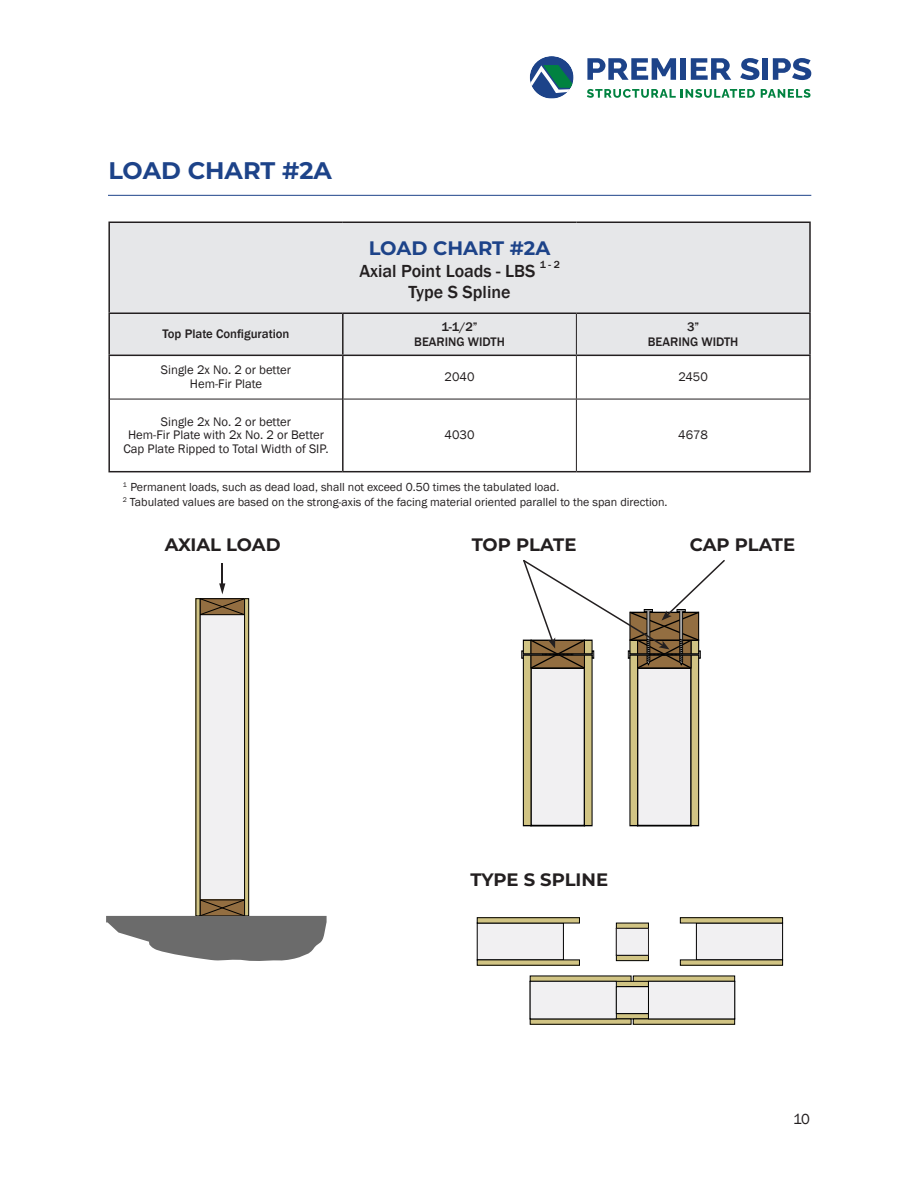
<style>
.page{position:relative;width:918px;height:1188px;background:#fff}
.page>*{position:absolute;margin:0;border:0;box-sizing:border-box;transform-origin:0 0}
.PBS_Text{font:700 24px "Montserrat";color:#1d4389}
.t1{font:700 19.5px "Montserrat";color:#1d4389}
.Detail_head{font:700 18px "Montserrat";letter-spacing:-.005em;color:#231f20}
.t2{font:500 18px "Franklin Gothic";color:#231f20}
.t3{font:15px "Franklin Gothic";color:#231f20}
.CELL{font:12.75px/13.5px "Franklin Gothic";color:#231f20;text-align:center}
.CELL_header{font:500 12.75px/15.3px "Franklin Gothic";color:#231f20;text-align:center}
.PBS_Text-2{font:12px "Franklin Gothic";color:#231f20}
.t4{font:500 10.5px "Franklin Gothic";color:#231f20}
</style>
<div class="page">
<hr style="left:108px;top:195px;width:703px;height:1px;background:#1d4389">
<div style="left:110px;top:223px;width:699px;height:132px;background:#e6e7e9"></div>
<hr style="left:576px;top:356px;width:1px;height:43px;background:#231f20">
<hr style="left:576px;top:399px;width:1px;height:72px;background:#231f20">
<hr style="left:110px;top:399px;width:232px;height:1px;background:#231f20">
<hr style="left:344px;top:399px;width:232px;height:1px;background:#231f20">
<hr style="left:576px;top:399px;width:233px;height:1px;background:#231f20">
<hr style="left:576px;top:314px;width:1px;height:41px;background:#231f20">
<hr style="left:108px;top:355px;width:235px;height:1px;background:#231f20">
<hr style="left:343px;top:355px;width:233px;height:1px;background:#231f20">
<hr style="left:576px;top:355px;width:235px;height:1px;background:#231f20">
<hr style="left:342px;top:314px;width:2px;height:41px;background:#231f20">
<hr style="left:342px;top:356px;width:2px;height:43px;background:#231f20">
<hr style="left:342px;top:399px;width:2px;height:72px;background:#231f20">
<hr style="left:108px;top:313px;width:235px;height:1px;background:#231f20">
<hr style="left:343px;top:313px;width:233px;height:1px;background:#231f20">
<hr style="left:576px;top:313px;width:235px;height:1px;background:#231f20">
<hr style="left:108px;top:222px;width:235px;height:1px;background:#231f20">
<hr style="left:108px;top:223px;width:2px;height:90px;background:#231f20">
<hr style="left:343px;top:222px;width:233px;height:1px;background:#231f20">
<hr style="left:576px;top:222px;width:235px;height:1px;background:#231f20">
<hr style="left:809px;top:223px;width:2px;height:90px;background:#231f20">
<hr style="left:108px;top:314px;width:2px;height:41px;background:#231f20">
<hr style="left:809px;top:314px;width:2px;height:41px;background:#231f20">
<hr style="left:108px;top:356px;width:2px;height:43px;background:#231f20">
<hr style="left:809px;top:356px;width:2px;height:43px;background:#231f20">
<hr style="left:108px;top:399px;width:2px;height:72px;background:#231f20">
<hr style="left:809px;top:399px;width:2px;height:72px;background:#231f20">
<hr style="left:108px;top:471px;width:235px;height:1px;background:#231f20">
<hr style="left:343px;top:471px;width:233px;height:1px;background:#231f20">
<hr style="left:576px;top:471px;width:235px;height:1px;background:#231f20">
<div style="left:200px;top:602px;width:45px;height:314px;background:#f1f0f2"></div>
<div style="left:200px;top:601px;width:45px;height:315px;border:1px solid #231f20"></div>
<svg style="left:200px;top:564px;width:44px;height:52px"></svg>
<hr style="left:245px;top:599px;width:4px;height:317px;background:#d1c484">
<div style="left:244px;top:598px;width:5px;height:318px;border:1px solid #000"></div>
<svg style="left:106px;top:899px;width:221px;height:62px"></svg>
<div style="left:531px;top:668px;width:53px;height:158px;background:#f1f0f2"></div>
<div style="left:523px;top:640px;width:8px;height:186px;background:#d1c484"></div>
<div style="left:523px;top:640px;width:9px;height:186px;border:1px solid #000"></div>
<div style="left:584px;top:640px;width:8px;height:186px;background:#d1c484"></div>
<div style="left:584px;top:640px;width:9px;height:186px;border:1px solid #000"></div>
<div style="left:638px;top:668px;width:53px;height:158px;background:#f1f0f2"></div>
<div style="left:630px;top:640px;width:8px;height:186px;background:#d1c484"></div>
<div style="left:629px;top:640px;width:9px;height:186px;border:1px solid #000"></div>
<div style="left:691px;top:640px;width:8px;height:186px;background:#d1c484"></div>
<div style="left:690px;top:640px;width:9px;height:186px;border:1px solid #000"></div>
<div style="left:616px;top:923px;width:32px;height:5px;background:#d1c484"></div>
<div style="left:616px;top:955px;width:32px;height:6px;background:#d1c484"></div>
<div style="left:616px;top:955px;width:33px;height:6px;border:1px solid #000"></div>
<div style="left:477px;top:923px;width:86px;height:37px;background:#f1f0f2"></div>
<div style="left:477px;top:918px;width:102px;height:5px;background:#d1c484"></div>
<div style="left:477px;top:917px;width:103px;height:7px;border:1px solid #000"></div>
<div style="left:477px;top:960px;width:102px;height:5px;background:#d1c484"></div>
<div style="left:477px;top:959px;width:103px;height:7px;border:1px solid #000"></div>
<div style="left:696px;top:923px;width:87px;height:37px;background:#f1f0f2"></div>
<div style="left:696px;top:923px;width:87px;height:37px;border:1px solid #000"></div>
<div style="left:680px;top:960px;width:103px;height:5px;background:#d1c484"></div>
<div style="left:680px;top:959px;width:103px;height:7px;border:1px solid #000"></div>
<div style="left:680px;top:918px;width:103px;height:5px;background:#d1c484"></div>
<div style="left:680px;top:917px;width:103px;height:7px;border:1px solid #000"></div>
<div style="left:616px;top:928px;width:32px;height:27px;background:#f1f0f2"></div>
<div style="left:616px;top:928px;width:33px;height:28px;border:1px solid #231f20"></div>
<div style="left:616px;top:981px;width:32px;height:6px;background:#d1c484"></div>
<div style="left:616px;top:1014px;width:32px;height:5px;background:#d1c484"></div>
<div style="left:530px;top:976px;width:101px;height:5px;background:#d1c484"></div>
<div style="left:530px;top:1019px;width:101px;height:5px;background:#d1c484"></div>
<div style="left:530px;top:1018px;width:102px;height:7px;border:1px solid #000"></div>
<div style="left:633px;top:1019px;width:102px;height:5px;background:#d1c484"></div>
<div style="left:633px;top:1018px;width:102px;height:7px;border:1px solid #000"></div>
<div style="left:633px;top:976px;width:102px;height:5px;background:#d1c484"></div>
<div style="left:530px;top:981px;width:86px;height:38px;background:#f1f0f2"></div>
<div style="left:530px;top:981px;width:87px;height:38px;border:1px solid #000"></div>
<div style="left:616px;top:987px;width:32px;height:27px;background:#f1f0f2"></div>
<div style="left:616px;top:986px;width:33px;height:28px;border:1px solid #000"></div>
<div style="left:648px;top:981px;width:87px;height:38px;background:#f1f0f2"></div>
<div style="left:648px;top:981px;width:87px;height:38px;border:1px solid #000"></div>
<svg style="left:521px;top:560px;width:204px;height:110px"></svg>
<svg style="left:587px;top:58px;width:89px;height:22px"></svg>
<div style="left:681px;top:58px;width:5px;height:22px;background:#1d4389"></div>
<svg style="left:691px;top:58px;width:40px;height:22px"></svg>
<svg style="left:740px;top:58px;width:19px;height:22px"></svg>
<div style="left:763px;top:58px;width:5px;height:22px;background:#1d4389"></div>
<svg style="left:773px;top:58px;width:38px;height:22px"></svg>
<svg style="left:587px;top:89px;width:168px;height:9px"></svg>
<svg style="left:761px;top:89px;width:49px;height:9px"></svg>
<svg style="left:530px;top:56px;width:44px;height:43px"></svg>
<p class="PBS_Text" style="left:108px;top:153px;width:225px">LOAD CHART #2A</p>
<p class="t1" style="left:369px;top:234px;width:183px">LOAD CHART #2A</p>
<p class="t2" style="left:359px;top:260px;width:177px">Axial Point Loads - LBS</p>
<p class="t4" style="left:540px;top:258px;width:22px">1 - 2</p>
<p class="t2" style="left:409px;top:281px;width:104px">Type S Spline</p>
<p class="CELL_header" style="left:162px;top:326px;width:129px">Top Plate Configuration</p>
<p class="CELL_header" style="left:414px;top:319px;width:92px">1-1/2”<br>BEARING WIDTH</p>
<p class="CELL_header" style="left:648px;top:319px;width:92px">3”<br>BEARING WIDTH</p>
<p class="CELL" style="left:161px;top:364px;width:132px">Single 2x No. 2 or better<br>Hem-Fir Plate</p>
<p class="CELL" style="left:445px;top:370px;width:31px">2040</p>
<p class="CELL" style="left:679px;top:370px;width:31px">2450</p>
<p class="CELL" style="left:161px;top:415px;width:132px">Single 2x No. 2 or better</p>
<p class="CELL" style="left:123px;top:429px;width:207px">Hem-Fir Plate with 2x No. 2 or Better<br>Cap Plate Ripped to Total Width of SIP.</p>
<p class="CELL" style="left:445px;top:429px;width:31px">4030</p>
<p class="CELL" style="left:678px;top:429px;width:31px">4678</p>
<p class="PBS_Text-2" style="left:123px;top:480px;width:438px"><sup>1</sup> Permanent loads, such as dead load, shall not exceed 0.50 times the tabulated load.</p>
<p class="PBS_Text-2" style="left:123px;top:495px;width:546px"><sup>2</sup> Tabulated values are based on the strong-axis of the facing material oriented parallel to the span direction.</p>
<p class="Detail_head" style="left:165px;top:532px;width:117px">AXIAL LOAD</p>
<p class="Detail_head" style="left:472px;top:532px;width:106px">TOP PLATE</p>
<p class="Detail_head" style="left:690px;top:532px;width:107px">CAP PLATE</p>
<p class="Detail_head" style="left:471px;top:867px;width:139px">TYPE S SPLINE</p>
<p class="t3" style="left:793px;top:1110px;width:18px">10</p>
</div>
